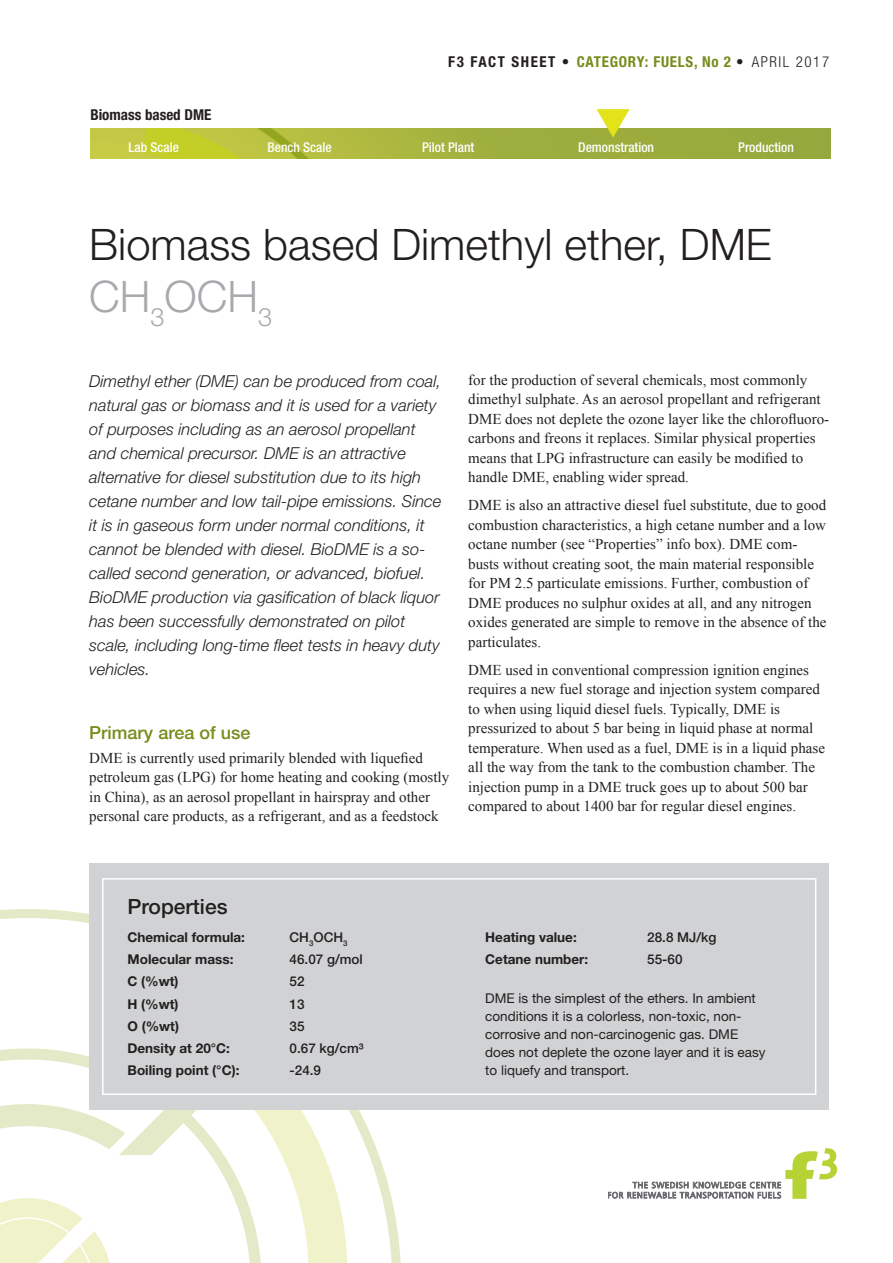
<style>
.page{position:relative;width:893px;height:1263px;background:#fff}
.page>*{position:absolute;margin:0;border:0;box-sizing:border-box;transform-origin:0 0}
.t1{font:300 43.5px/52.2px "Helvetica Neue";color:#231f20}
.t2{font:500 21px "Helvetica Neue";color:#231f20}
.t3{font:500 18px "Helvetica Neue";color:#768d1d}
.t4{font:italic 300 16.5px/24px "Helvetica Neue";color:#231f20}
.t5{font:15px/19.5px "Times New Roman";color:#231f20}
.t6{font:700 condensed 15px "Helvetica Neue";letter-spacing:.05em;color:#768d1d}
.t7{font:700 condensed 15px "Helvetica Neue";color:#231f20}
.t8{font:13.5px/18px "Helvetica Neue";color:#231f20}
.t9{font:700 13.5px "Helvetica Neue";color:#231f20}
.t10{font:500 13.5px "Helvetica Neue";color:#231f20}
.t11{font:500 condensed 13.5px "Helvetica Neue";color:#fff}
.s1{color:#231f20}
.s2{font-weight:300;color:#231f20}
.s3{color:#a8a9ad}
</style>
<div class="page">
<svg style="left:608px;top:1148px;width:229px;height:51px"></svg>
<svg style="left:0;top:909px;width:401px;height:354px"></svg>
<svg style="left:0;top:1034px;width:256px;height:229px"></svg>
<div style="left:89px;top:863px;width:740px;height:247px;background:#d1d2d4"></div>
<div style="left:102px;top:878px;width:714px;height:217px;border:2px solid #fff"></div>
<svg style="left:90px;top:128px;width:740px;height:30px;background:#a8b63c"></svg>
<p class="t7" style="left:90px;top:105px;width:122px">Biomass based DME</p>
<p class="t6" style="left:448px;top:53px;width:382px"><span class="s1">F3 FACT SHEET •</span> CATEGORY: FUELS, No 2 <span class="s1">•</span> <span class="s2">APRIL 2017</span></p>
<p class="t11" style="left:129px;top:139px;width:52px">Lab Scale</p>
<p class="t11" style="left:268px;top:139px;width:66px">Bench Scale</p>
<p class="t11" style="left:422px;top:139px;width:54px">Pilot Plant</p>
<p class="t11" style="left:578px;top:139px;width:77px">Demonstration</p>
<p class="t11" style="left:738px;top:139px;width:57px">Production</p>
<p class="t1" style="left:89px;top:217px;width:684px">Biomass based Dimethyl ether, DME<br><span class="s3">CH</span><sub>3</sub><span class="s3">OCH</span><sub>3</sub></p>
<p class="t4" style="left:89px;top:369px;width:354px">Dimethyl ether (DME) can be produced from coal, natural gas or biomass and it is used for a variety of purposes including as an aerosol propellant and chemical precursor. DME is an attractive alternative for diesel substitution due to its high cetane number and low tail-pipe emissions. Since it is in gaseous form under normal conditions, it cannot be blended with diesel. BioDME is a so&shy;called second generation, or advanced, biofuel.<br>BioDME production via gasification of black liquor has been successfully demonstrated on pilot scale, including long-time fleet tests in heavy duty vehicles.</p>
<p class="t3" style="left:89px;top:722px;width:163px">Primary area of use</p>
<p class="t5" style="left:89px;top:747px;width:361px">DME is currently used primarily blended with liquefied petroleum gas (LPG) for home heating and cooking (mostly in China), as an aerosol propellant in hairspray and other personal care products, as a refrigerant, and as a feedstock</p>
<p class="t5" style="left:468px;top:370px;width:362px">for the production of several chemicals, most commonly dimethyl sulphate. As an aerosol propellant and refrigerant DME does not deplete the ozone layer like the chlorofluoro&shy;carbons and freons it replaces. Similar physical properties means that LPG infrastructure can easily be modified to handle DME, enabling wider spread.</p>
<p class="t5" style="left:468px;top:495px;width:360px">DME is also an attractive diesel fuel substitute, due to good combustion characteristics, a high cetane number and a low octane number (see “Properties” info box). DME com&shy;busts without creating soot, the main material responsible for PM 2.5 particulate emissions. Further, combustion of DME produces no sulphur oxides at all, and any nitrogen oxides generated are simple to remove in the absence of the particulates.</p>
<p class="t5" style="left:468px;top:660px;width:358px">DME used in conventional compression ignition engines requires a new fuel storage and injection system compared to when using liquid diesel fuels. Typically, DME is pressurized to about 5 bar being in liquid phase at normal temperature. When used as a fuel, DME is in a liquid phase all the way from the tank to the combustion chamber. The injection pump in a DME truck goes up to about 500 bar compared to about 1400 bar for regular diesel engines.</p>
<p class="t2" style="left:128px;top:894px;width:102px">Properties</p>
<p class="t9" style="left:128px;top:929px;width:119px">Chemical formula:</p>
<p class="t10" style="left:290px;top:929px;width:60px">CH<sub>3</sub>OCH<sub>3</sub></p>
<p class="t9" style="left:128px;top:951px;width:107px">Molecular mass:</p>
<p class="t10" style="left:290px;top:951px;width:75px">46.07 g/mol</p>
<p class="t9" style="left:128px;top:973px;width:52px">C (%wt)</p>
<p class="t10" style="left:290px;top:973px;width:17px">52</p>
<p class="t9" style="left:128px;top:995px;width:52px">H (%wt)</p>
<p class="t10" style="left:290px;top:996px;width:17px">13</p>
<p class="t9" style="left:128px;top:1018px;width:53px">O (%wt)</p>
<p class="t10" style="left:290px;top:1018px;width:17px">35</p>
<p class="t9" style="left:128px;top:1040px;width:104px">Density at 20°C:</p>
<p class="t10" style="left:290px;top:1040px;width:76px">0.67 kg/cm³</p>
<p class="t9" style="left:128px;top:1062px;width:113px">Boiling point (°C):</p>
<p class="t10" style="left:290px;top:1062px;width:33px">-24.9</p>
<p class="t9" style="left:485px;top:929px;width:93px">Heating value:</p>
<p class="t10" style="left:647px;top:929px;width:71px">28.8 MJ/kg</p>
<p class="t9" style="left:485px;top:951px;width:105px">Cetane number:</p>
<p class="t10" style="left:647px;top:951px;width:37px">55-60</p>
<p class="t8" style="left:485px;top:989px;width:282px">DME is the simplest of the ethers. In ambient conditions it is a colorless, non-toxic, non&shy;corrosive and non-carcinogenic gas. DME does not deplete the ozone layer and it is easy to liquefy and transport.</p>
</div>
